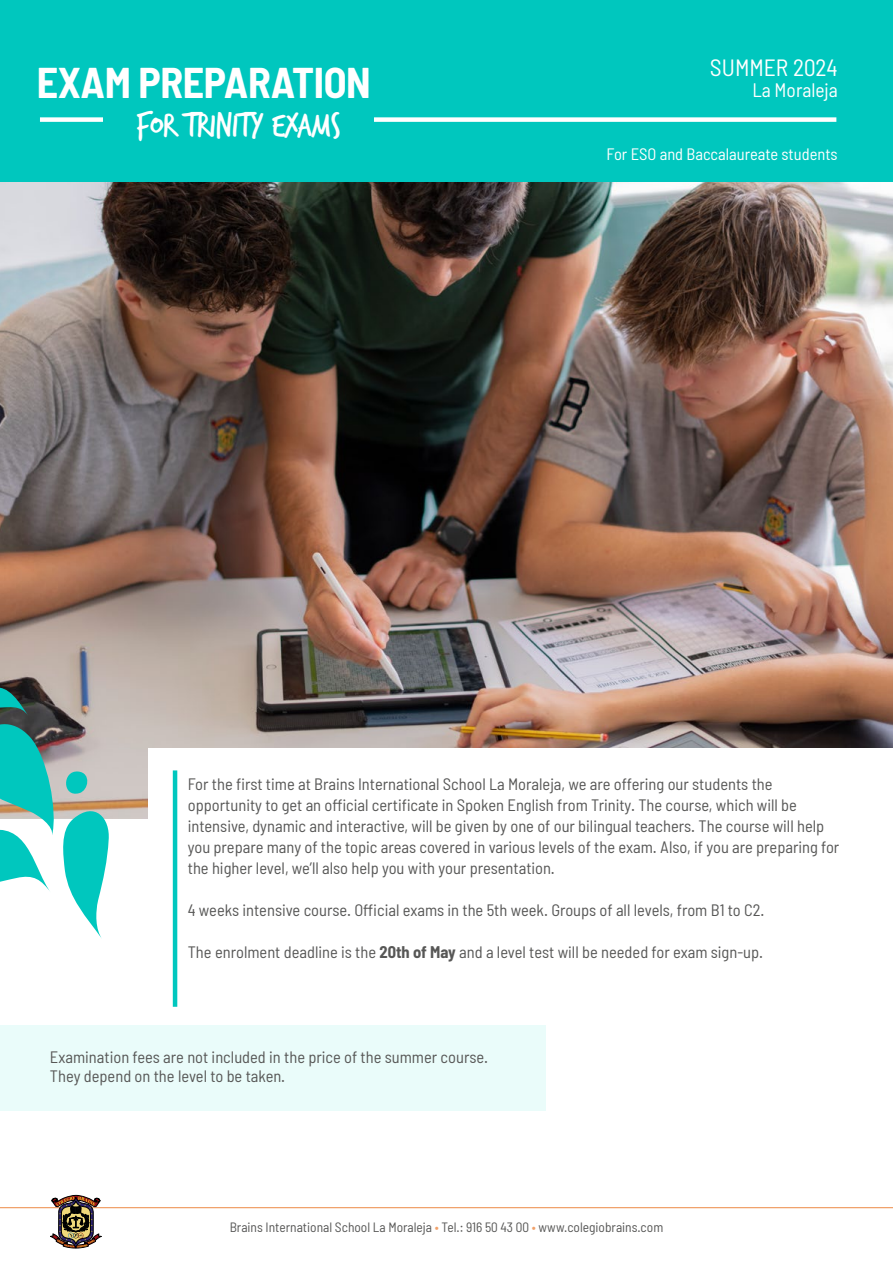
<style>
.page{position:relative;width:893px;height:1263px;background:#fff}
.page>*{position:absolute;margin:0;border:0;box-sizing:border-box;transform-origin:0 0}
.t1{font:700 semi-condensed 42px "Barlow";letter-spacing:-.01em;color:#fff}
.t2{font:36px "Trash Hand";letter-spacing:-.01em;color:#fff}
.t3{font:semi-condensed 23.55px "Barlow";color:#fff}
.t4{font:semi-condensed 19.5px "Barlow";color:#fff}
.t5{font:semi-condensed 16.5px/21px "Barlow";color:#575756}
.t6{font:semi-condensed 16.5px "Barlow";color:#fff}
.t7{font:semi-condensed 13.5px "Barlow";color:#575756}
.s1{font-weight:700}
.s2{color:#f1a16a}
</style>
<div class="page">
<hr style="left:0;top:1207px;width:893px;height:1px;background:#ed8a45">
<img style="left:0;top:181px;width:893px;height:637px">
<div style="left:0;top:0;width:893px;height:181px;background:#00c7be"></div>
<div style="left:40px;top:117px;width:796px;height:5px;background:#fff"></div>
<div style="left:148px;top:748px;width:745px;height:294px;background:#fff"></div>
<svg style="left:0;top:683px;width:111px;height:256px"></svg>
<hr style="left:173px;top:770px;width:4px;height:237px;background:#00c7be">
<div style="left:0;top:1025px;width:546px;height:86px;background:#eafcfa"></div>
<div style="left:103px;top:108px;width:271px;height:31px;background:#00c7be"></div>
<svg style="left:50px;top:1195px;width:51px;height:53px"></svg>
<h1 class="t1" style="left:37px;top:56px;width:336px">EXAM PREPARATION</h1>
<h2 class="t2" style="left:136px;top:108px;width:206px">FOR TRINITY EXAMS</h2>
<h3 class="t3" style="left:710px;top:53px;width:129px">SUMMER 2024</h3>
<p class="t4" style="left:752px;top:78px;width:87px">La Moraleja</p>
<p class="t6" style="left:607px;top:144px;width:233px">For ESO and Baccalaureate students</p>
<p class="t5" style="left:188px;top:773px;width:653px">For the first time at Brains International School La Moraleja, we are offering our students the opportunity to get an official certificate in Spoken English from Trinity. The course, which will be intensive, dynamic and interactive, will be given by one of our bilingual teachers. The course will help you prepare many of the topic areas covered in various levels of the exam. Also, if you are preparing for the higher level, we’ll also help you with your presentation.</p>
<p class="t5" style="left:188px;top:899px;width:578px">4 weeks intensive course. Official exams in the 5th week. Groups of all levels, from B1 to C2.</p>
<p class="t5" style="left:188px;top:941px;width:577px">The enrolment deadline is the <span class="s1">20th of May</span> and a level test will be needed for exam sign-up.</p>
<p class="t5" style="left:50px;top:1046px;width:440px;line-height:19.8px">Examination fees are not included in the price of the summer course.<br>They depend on the level to be taken.</p>
<p class="t7" style="left:230px;top:1218px;width:435px">Brains International School La Moraleja <span class="s2">•</span> Tel.: 916 50 43 00 <span class="s2">•</span> www.colegiobrains.com</p>
</div>
